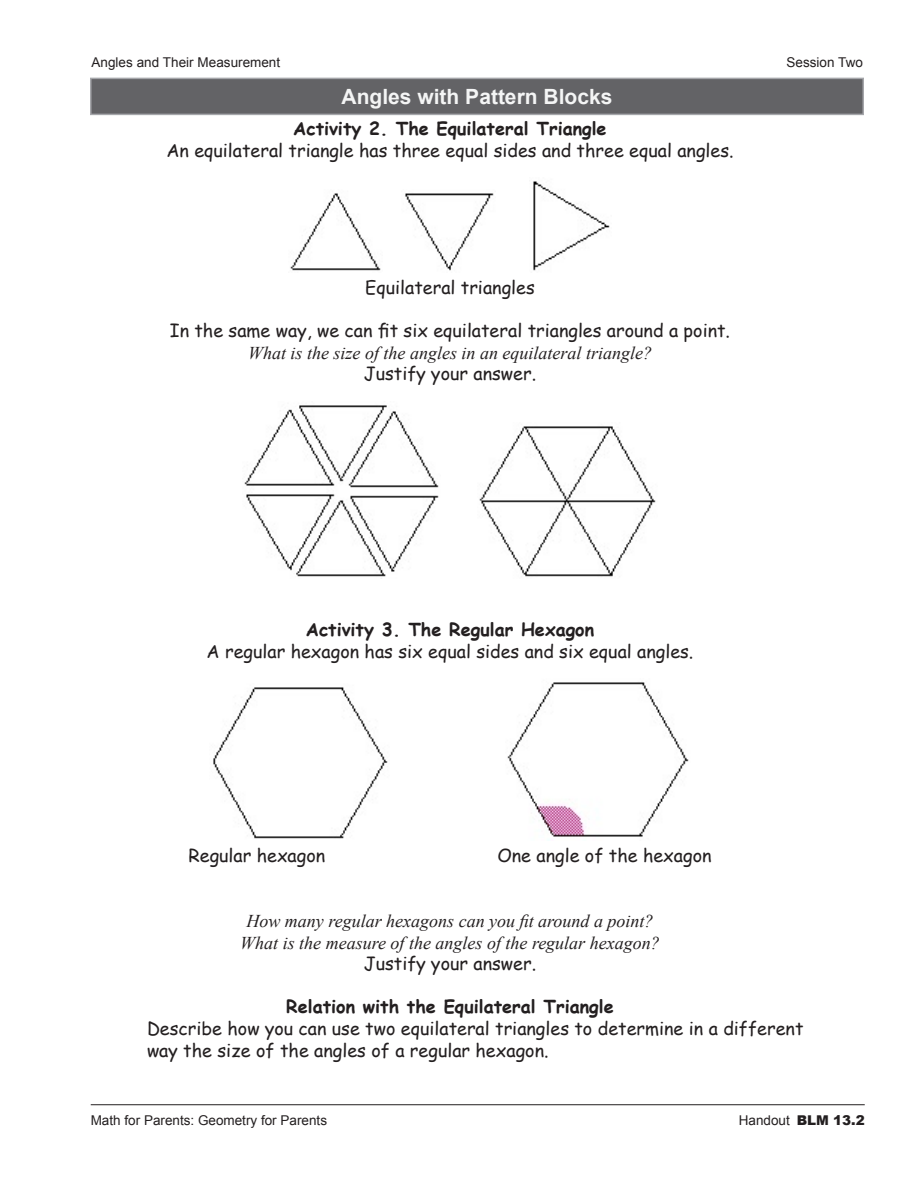
<style>
.page{position:relative;width:918px;height:1188px;background:#fff}
.page>*{position:absolute;margin:0;border:0;box-sizing:border-box;transform-origin:0 0}
.t1{font:700 21px "Arial";color:#f4f5f5}
.t2{font:18px/21.6px "Comic Sans MS";color:#231f20}
.t3{font:italic 18px "Times New Roman";color:#231f20}
.t4{font:700 18px "Comic Sans MS";color:#231f20}
.t5{font:13.5px "Arial";color:#231f20}
.s1{font-weight:900}
</style>
<div class="page">
<hr style="left:91px;top:1104px;width:774px;height:1px;background:#231f20">
<div style="left:91px;top:78px;width:772px;height:36px;background:#636366"></div>
<hr style="left:90px;top:78px;width:774px;height:1px;background:#a5a6aa">
<hr style="left:90px;top:79px;width:2px;height:35px;background:#a5a6aa">
<hr style="left:862px;top:79px;width:2px;height:35px;background:#a5a6aa">
<hr style="left:90px;top:114px;width:774px;height:1px;background:#a5a6aa">
<img style="left:290px;top:193px;width:91px;height:78px">
<img style="left:405px;top:193px;width:89px;height:78px">
<img style="left:533px;top:181px;width:77px;height:90px">
<img style="left:244px;top:405px;width:195px;height:172px">
<img style="left:479px;top:426px;width:177px;height:151px">
<img style="left:213px;top:687px;width:175px;height:152px">
<img style="left:507px;top:682px;width:182px;height:159px">
<p class="t5" style="left:92px;top:55px;width:190px">Angles and Their Measurement</p>
<p class="t5" style="left:786px;top:55px;width:78px">Session Two</p>
<p class="t1" style="left:342px;top:85px;width:272px">Angles with Pattern Blocks</p>
<p class="t4" style="left:293px;top:115px;width:315px">Activity 2. The Equilateral Triangle</p>
<p class="t2" style="left:166px;top:139px;width:569px">An equilateral triangle has three equal sides and three equal angles.</p>
<p class="t2" style="left:365px;top:276px;width:171px">Equilateral triangles</p>
<p class="t2" style="left:170px;top:319px;width:562px">In the same way, we can fit six equilateral triangles around a point.</p>
<p class="t3" style="left:248px;top:342px;width:406px">What is the size of the angles in an equilateral triangle?</p>
<p class="t2" style="left:364px;top:362px;width:174px">Justify your answer.</p>
<p class="t4" style="left:306px;top:616px;width:290px">Activity 3. The Regular Hexagon</p>
<p class="t2" style="left:207px;top:639px;width:488px">A regular hexagon has six equal sides and six equal angles.</p>
<p class="t2" style="left:189px;top:844px;width:138px">Regular hexagon</p>
<p class="t2" style="left:498px;top:844px;width:216px">One angle of the hexagon</p>
<p class="t3" style="left:246px;top:911px;width:409px">How many regular hexagons can you fit around a point?</p>
<p class="t3" style="left:240px;top:932px;width:421px">What is the measure of the angles of the regular hexagon?</p>
<p class="t2" style="left:364px;top:952px;width:174px">Justify your answer.</p>
<p class="t4" style="left:286px;top:994px;width:329px">Relation with the Equilateral Triangle</p>
<p class="t2" style="left:147px;top:1017px;width:658px">Describe how you can use two equilateral triangles to determine in a different way the size of the angles of a regular hexagon.</p>
<p class="t5" style="left:91px;top:1112px;width:238px">Math for Parents: Geometry for Parents</p>
<p class="t5" style="left:739px;top:1112px;width:128px">Handout <span class="s1">BLM 13.2</span></p>
</div>
